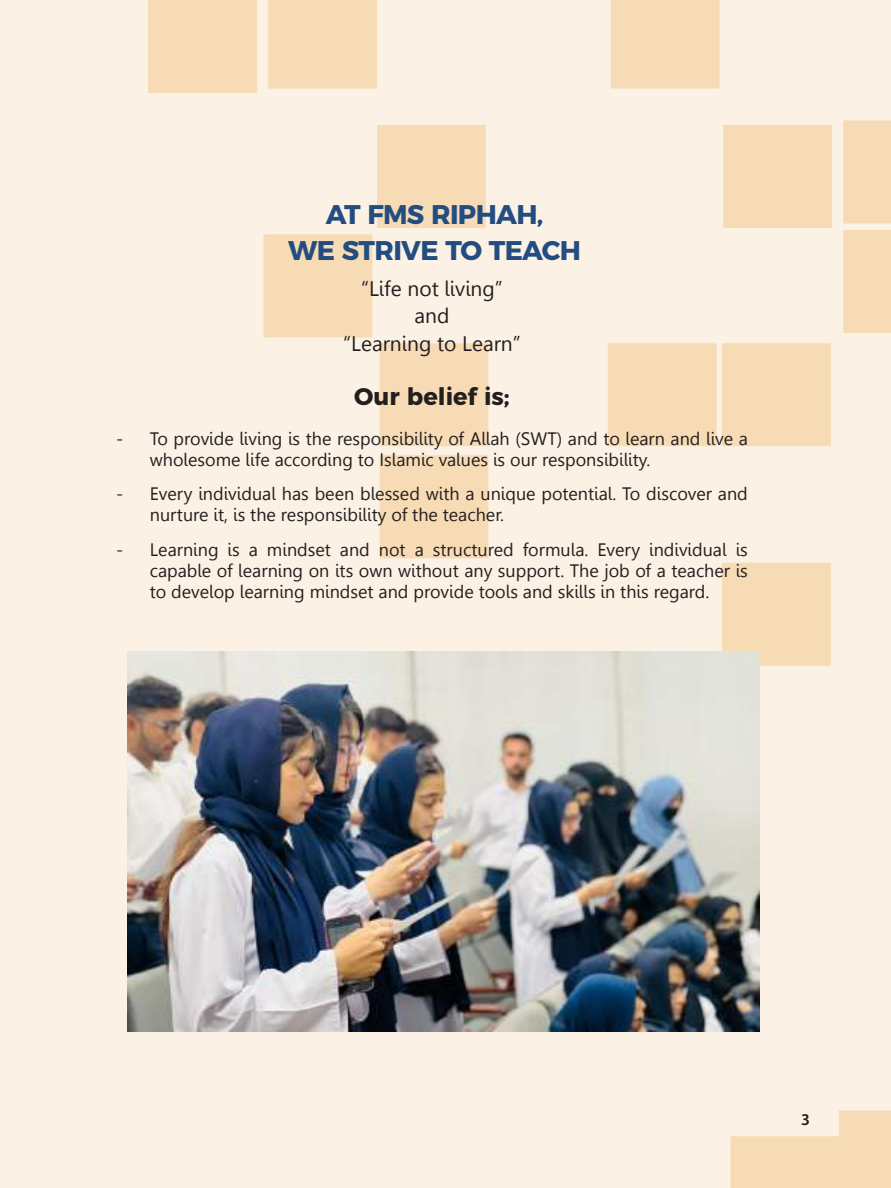
<style>
.page{position:relative;width:891px;height:1188px;background:#fff}
.page>*{position:absolute;margin:0;border:0;box-sizing:border-box;transform-origin:0 0}
.t1{font:700 27px/36px "Montserrat";letter-spacing:-.025em;color:#234d81;text-align:center}
.t2{font:700 24px "Montserrat";color:#241f1f}
.t3{font:21px/27.8px "Gisha";color:#241f1f;text-align:center}
.t4{font:18px/21px "Gisha";color:#241f1f}
.t5{font:600 16.5px "Myriad Pro";color:#241f1f}
</style>
<div class="page">
<img style="left:0;top:0;width:891px;height:1188px">
<img style="left:128px;top:651px;width:631px;height:380px">
<h1 class="t1" style="left:288px;top:195px;width:294px">AT FMS RIPHAH,<br>WE STRIVE TO TEACH</h1>
<p class="t3" style="left:343px;top:274px;width:179px">“Life not living” and<br>“Learning to Learn”</p>
<h2 class="t2" style="left:354px;top:377px;width:157px">Our belief is;</h2>
<p class="t4" style="left:150px;top:428px;width:600px;text-indent:-34px">- To provide living is the responsibility of Allah (SWT) and to learn and live a wholesome life according to Islamic values is our responsibility.</p>
<p class="t4" style="left:150px;top:484px;width:600px;text-indent:-34px">- Every individual has been blessed with a unique potential. To discover and nurture it, is the responsibility of the teacher.</p>
<p class="t4" style="left:150px;top:539px;width:600px;text-align:justify;text-indent:-34px">- Learning is a mindset and not a structured formula. Every individual is capable of learning on its own without any support. The job of a teacher is to develop learning mindset and provide tools and skills in this regard.</p>
<p class="t5" style="left:801px;top:1109px;width:10px">3</p>
</div>
